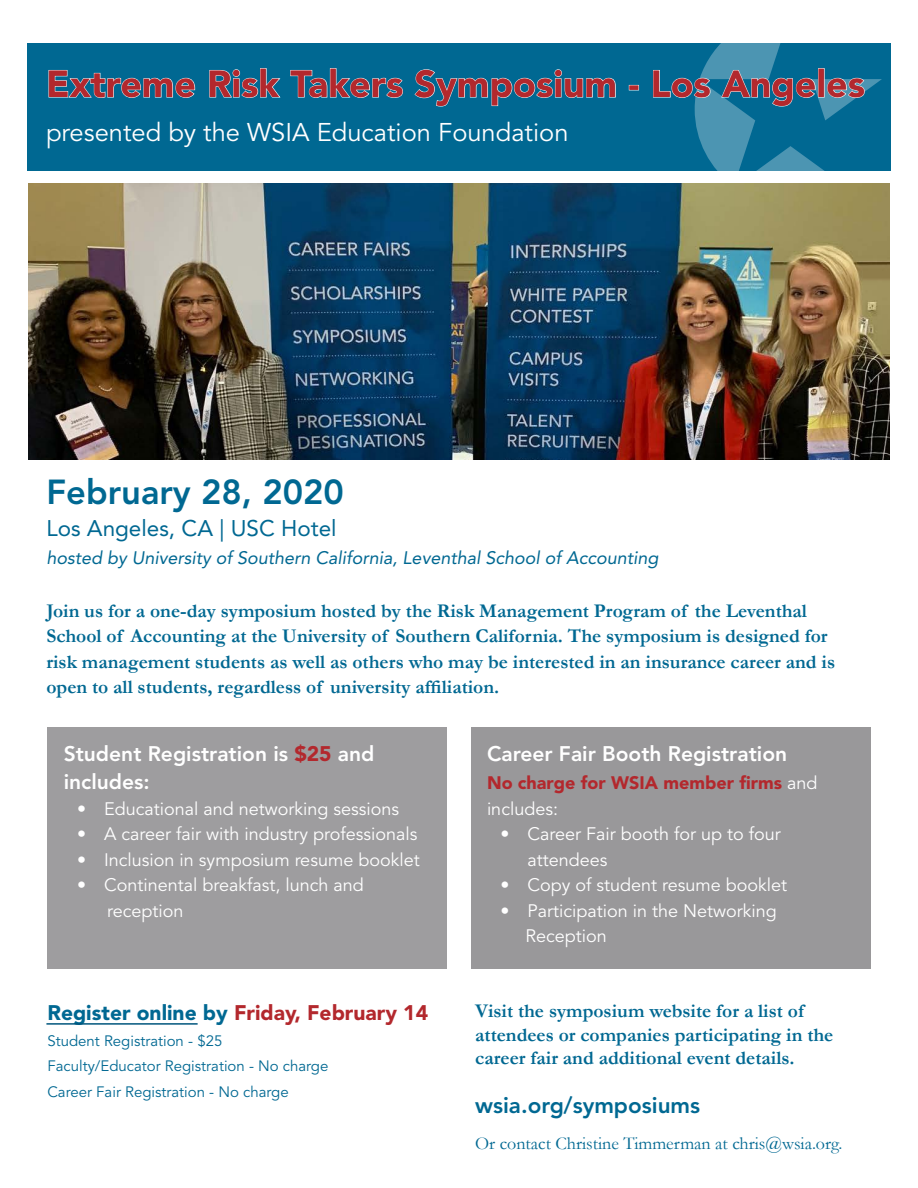
<style>
.page{position:relative;width:918px;height:1188px;background:#fff}
.page>*{position:absolute;margin:0;border:0;box-sizing:border-box;transform-origin:0 0}
.t1{font:900 37.5px "Avenir LT Std";color:#b3282d}
.t2{font:800 34.5px "Avenir LT Std";color:#006892}
.t3{font:25.5px "Avenir LT Std";color:#fff}
.t4{font:22.5px "Avenir LT Std";color:#006892}
.t5{font:800 22.5px "Avenir LT Std";color:#006892}
.t6{font:800 21px/28.5px "Avenir LT Std";color:#fff}
.t7{font:900 21px "Avenir LT Std";color:#b3282d}
.t8{font:700 19.5px/25.5px "Garamond";color:#006892}
.t9{font:18px/25.5px "Avenir LT Std";color:#fff}
.t10{font:italic 18px "Avenir LT Std";color:#006892}
.t11{font:18px "Garamond";color:#006892}
.t12{font:900 18px/25.5px "Avenir LT Std";color:#b3282d}
.t13{font:15px/25.5px "Avenir LT Std";color:#006892}
.s1{font-weight:900;color:#b3282d}
.s2{color:#006892}
.s3{font-weight:400;color:#fff}
</style>
<div class="page">
<div style="left:47px;top:727px;width:400px;height:242px;background:#99989a"></div>
<div style="left:471px;top:727px;width:400px;height:242px;background:#99989a"></div>
<div style="left:27px;top:43px;width:864px;height:128px;background:#006892"></div>
<hr style="left:46px;top:1023px;width:152px;height:2px;background:#00567d">
<img style="left:28px;top:184px;width:862px;height:276px">
<svg style="left:48px;top:70px;width:147px;height:28px"></svg>
<svg style="left:209px;top:68px;width:72px;height:30px"></svg>
<svg style="left:290px;top:68px;width:113px;height:30px"></svg>
<svg style="left:414px;top:69px;width:202px;height:38px"></svg>
<div style="left:629px;top:85px;width:10px;height:5px;border:1px solid #fff"></div>
<svg style="left:653px;top:43px;width:229px;height:162px"></svg>
<h1 class="t1" style="left:46px;top:61px;width:821px">Extreme Risk Takers Symposium - Los Angeles</h1>
<h3 class="t3" style="left:46px;top:117px;width:524px">presented by the WSIA Education Foundation</h3>
<h2 class="t2" style="left:46px;top:472px;width:299px">February 28, 2020</h2>
<p class="t4" style="left:46px;top:515px;width:292px">Los Angeles, CA | USC Hotel</p>
<p class="t10" style="left:46px;top:548px;width:614px">hosted by University of Southern California, Leventhal School of Accounting</p>
<p class="t8" style="left:46px;top:598px;width:790px">Join us for a one-day symposium hosted by the Risk Management Program of the Leventhal School of Accounting at the University of Southern California. The symposium is designed for risk management students as well as others who may be interested in an insurance career and is open to all students, regardless of university affiliation.</p>
<p class="t6" style="left:64px;top:739px;width:312px">Student Registration is <span class="s1">$25</span> and includes:</p>
<p class="t9" style="left:77px;top:796px;width:324px">• Educational and networking sessions</p>
<p class="t9" style="left:77px;top:822px;width:342px">• A career fair with industry professionals</p>
<p class="t9" style="left:77px;top:847px;width:344px">• Inclusion in symposium resume booklet</p>
<p class="t9" style="left:107px;top:873px;width:258px;text-indent:-30px">• Continental breakfast, lunch and reception</p>
<p class="t7" style="left:47px;top:1000px;width:382px"><span class="s2">Register online by</span> Friday, February 14</p>
<p class="t13" style="left:47px;top:1028px;width:283px">Student Registration - $25<br>Faculty/Educator Registration - No charge<br>Career Fair Registration - No charge</p>
<p class="t6" style="left:487px;top:739px;width:302px">Career Fair Booth Registration</p>
<p class="t12" style="left:487px;top:770px;width:332px">No charge for WSIA member firms <span class="s3">and includes:</span></p>
<p class="t9" style="left:528px;top:822px;width:255px;text-indent:-27px">• Career Fair booth for up to four attendees</p>
<p class="t9" style="left:501px;top:873px;width:288px">• Copy of student resume booklet</p>
<p class="t9" style="left:526px;top:898px;width:253px;text-indent:-25px">• Participation in the Networking<br>Reception</p>
<p class="t8" style="left:475px;top:999px;width:360px;line-height:23.4px">Visit the symposium website for a list of attendees or companies participating in the career fair and additional event details.</p>
<p class="t5" style="left:475px;top:1091px;width:226px">wsia.org/symposiums</p>
<p class="t11" style="left:475px;top:1131px;width:369px">Or contact Christine Timmerman at chris@wsia.org.</p>
</div>
